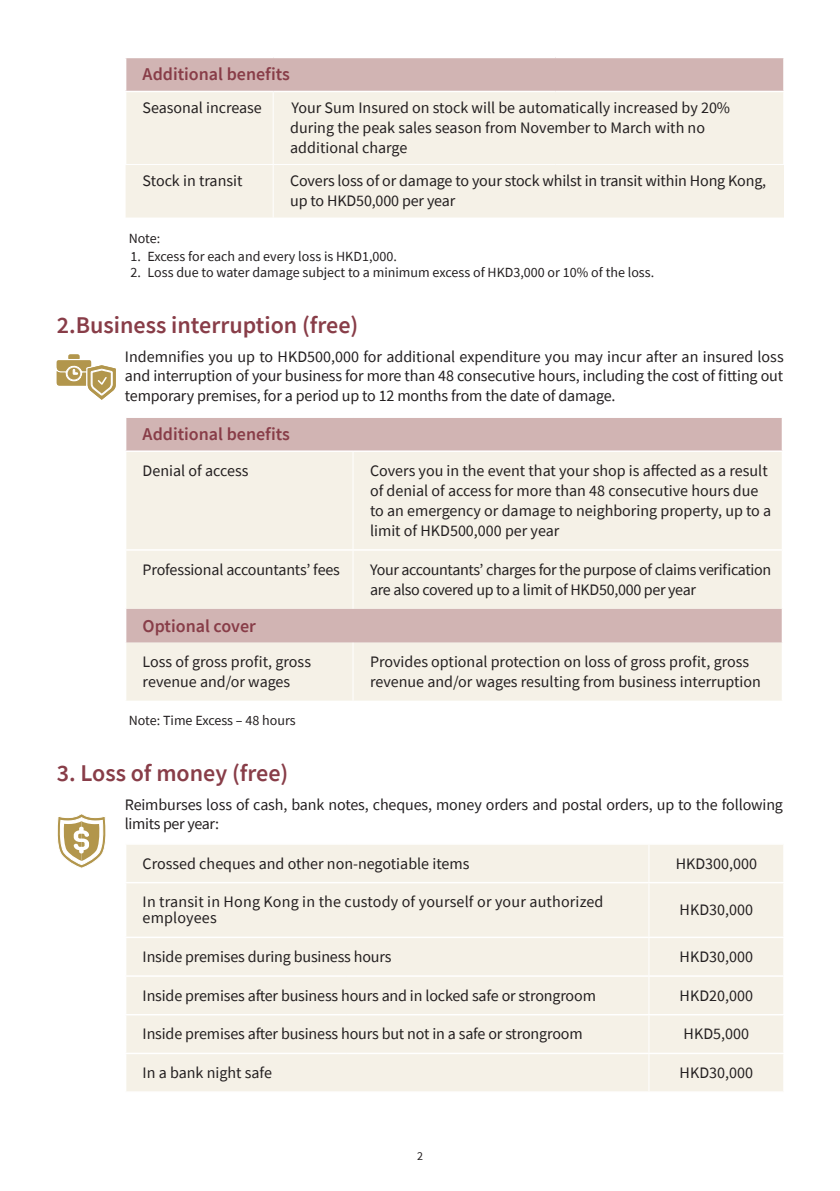
<style>
.page{position:relative;width:840px;height:1191px;background:#fff}
.page>*{position:absolute;margin:0;border:0;box-sizing:border-box;transform-origin:0 0}
.t1{font:600 24px "Source Sans Pro";color:#883d48}
.t2{font:600 18px "Source Sans Pro";color:#883d48}
.t3{font:16px/20px "Source Sans Pro";letter-spacing:-.01em;color:#231f20}
.t4{font:16px/16px "Source Sans Pro";letter-spacing:.01em;color:#231f20}
.t5{font:14px "Source Sans Pro";color:#231f20}
.t6{font:12px "Source Sans Pro";color:#231f20}
</style>
<div class="page">
<div style="left:125px;top:57px;width:658px;height:34px;background:#d1b4b3"></div>
<div style="left:126px;top:92px;width:657px;height:125px;background:#f5f1e7"></div>
<hr style="left:782px;top:92px;width:2px;height:72px;background:#fff">
<hr style="left:125px;top:57px;width:148px;height:1px;background:#fff">
<hr style="left:125px;top:58px;width:1px;height:33px;background:#fff">
<hr style="left:273px;top:57px;width:282px;height:1px;background:#fff">
<hr style="left:555px;top:57px;width:229px;height:1px;background:#fff">
<hr style="left:782px;top:58px;width:2px;height:33px;background:#fff">
<hr style="left:272px;top:92px;width:1px;height:72px;background:#fff">
<hr style="left:125px;top:164px;width:148px;height:1px;background:#fff">
<hr style="left:273px;top:164px;width:282px;height:1px;background:#fff">
<hr style="left:272px;top:165px;width:1px;height:52px;background:#fff">
<hr style="left:555px;top:164px;width:229px;height:1px;background:#fff">
<div style="left:126px;top:418px;width:655px;height:32px;background:#d1b4b3"></div>
<svg style="left:126px;top:452px;width:655px;height:248px;background:#f0e8e0"></svg>
<hr style="left:352px;top:452px;width:1px;height:97px;background:#fff">
<hr style="left:352px;top:550px;width:1px;height:58px;background:#fff">
<hr style="left:352px;top:642px;width:1px;height:58px;background:#fff">
<hr style="left:125px;top:549px;width:228px;height:1px;background:#fff">
<hr style="left:353px;top:549px;width:429px;height:1px;background:#fff">
<div style="left:126px;top:845px;width:656px;height:246px;background:#f5f1e7"></div>
<hr style="left:125px;top:882px;width:222px;height:1px;background:#fff">
<hr style="left:347px;top:882px;width:301px;height:1px;background:#fff">
<hr style="left:648px;top:882px;width:136px;height:1px;background:#fff">
<hr style="left:125px;top:936px;width:222px;height:2px;background:#fff">
<hr style="left:347px;top:936px;width:301px;height:2px;background:#fff">
<hr style="left:648px;top:936px;width:136px;height:2px;background:#fff">
<hr style="left:125px;top:975px;width:222px;height:1px;background:#fff">
<hr style="left:347px;top:975px;width:301px;height:1px;background:#fff">
<hr style="left:648px;top:975px;width:136px;height:1px;background:#fff">
<hr style="left:125px;top:1014px;width:222px;height:1px;background:#fff">
<hr style="left:347px;top:1014px;width:301px;height:1px;background:#fff">
<hr style="left:648px;top:1014px;width:136px;height:1px;background:#fff">
<hr style="left:125px;top:1052px;width:222px;height:2px;background:#fff">
<hr style="left:347px;top:1052px;width:301px;height:2px;background:#fff">
<hr style="left:648px;top:1052px;width:136px;height:2px;background:#fff">
<hr style="left:648px;top:844px;width:1px;height:38px;background:#fff">
<hr style="left:648px;top:883px;width:1px;height:53px;background:#fff">
<hr style="left:648px;top:938px;width:1px;height:37px;background:#fff">
<hr style="left:648px;top:976px;width:1px;height:38px;background:#fff">
<hr style="left:648px;top:1015px;width:1px;height:37px;background:#fff">
<hr style="left:648px;top:1054px;width:1px;height:37px;background:#fff">
<svg style="left:57px;top:354px;width:59px;height:46px"></svg>
<svg style="left:57px;top:814px;width:49px;height:54px"></svg>
<p class="t2" style="left:142px;top:63px;width:149px">Additional benefits</p>
<p class="t3" style="left:142px;top:98px;width:121px">Seasonal increase</p>
<p class="t3" style="left:290px;top:98px;width:441px">Your Sum Insured on stock will be automatically increased by 20% during the peak sales season from November to March with no additional charge</p>
<p class="t3" style="left:142px;top:171px;width:101px">Stock in transit</p>
<p class="t3" style="left:290px;top:171px;width:477px">Covers loss of or damage to your stock whilst in transit within Hong Kong, up to HKD50,000 per year</p>
<p class="t5" style="left:129px;top:229px;width:33px">Note:</p>
<p class="t5" style="left:130px;top:247px;width:268px">1. Excess for each and every loss is HKD1,000.</p>
<p class="t5" style="left:130px;top:264px;width:525px">2. Loss due to water damage subject to a minimum excess of HKD3,000 or 10% of the loss.</p>
<p class="t1" style="left:57px;top:309px;width:303px">2.Business interruption (free)</p>
<p class="t3" style="left:125px;top:347px;width:660px;text-align:justify">Indemnifies you up to HKD500,000 for additional expenditure you may incur after an insured loss and interruption of your business for more than 48 consecutive hours, including the cost of fitting out temporary premises, for a period up to 12 months from the date of damage.</p>
<p class="t2" style="left:142px;top:422px;width:149px">Additional benefits</p>
<p class="t3" style="left:142px;top:460px;width:107px">Denial of access</p>
<p class="t3" style="left:370px;top:460px;width:402px">Covers you in the event that your shop is affected as a result of denial of access for more than 48 consecutive hours due to an emergency or damage to neighboring property, up to a limit of HKD500,000 per year</p>
<p class="t3" style="left:142px;top:559px;width:199px">Professional accountants’ fees</p>
<p class="t3" style="left:370px;top:559px;width:402px">Your accountants’ charges for the purpose of claims verification are also covered up to a limit of HKD50,000 per year</p>
<p class="t2" style="left:142px;top:614px;width:115px">Optional cover</p>
<p class="t3" style="left:142px;top:652px;width:170px">Loss of gross profit, gross revenue and/or wages</p>
<p class="t3" style="left:370px;top:652px;width:392px">Provides optional protection on loss of gross profit, gross revenue and/or wages resulting from business interruption</p>
<p class="t5" style="left:129px;top:711px;width:168px">Note: Time Excess – 48 hours</p>
<p class="t1" style="left:57px;top:757px;width:233px">3. Loss of money (free)</p>
<p class="t3" style="left:125px;top:795px;width:659px;line-height:19px">Reimburses loss of cash, bank notes, cheques, money orders and postal orders, up to the following limits per year:</p>
<p class="t3" style="left:142px;top:853px;width:328px">Crossed cheques and other non-negotiable items</p>
<p class="t3" style="left:675px;top:853px;width:83px">HKD300,000</p>
<p class="t4" style="left:142px;top:894px;width:462px">In transit in Hong Kong in the custody of yourself or your authorized employees</p>
<p class="t3" style="left:679px;top:900px;width:75px">HKD30,000</p>
<p class="t3" style="left:142px;top:946px;width:250px">Inside premises during business hours</p>
<p class="t3" style="left:679px;top:946px;width:75px">HKD30,000</p>
<p class="t3" style="left:142px;top:985px;width:454px">Inside premises after business hours and in locked safe or strongroom</p>
<p class="t3" style="left:679px;top:985px;width:75px">HKD20,000</p>
<p class="t3" style="left:142px;top:1024px;width:441px">Inside premises after business hours but not in a safe or strongroom</p>
<p class="t3" style="left:683px;top:1024px;width:67px">HKD5,000</p>
<p class="t3" style="left:142px;top:1062px;width:131px">In a bank night safe</p>
<p class="t3" style="left:679px;top:1062px;width:75px">HKD30,000</p>
<p class="t6" style="left:417px;top:1148px;width:7px">2</p>
</div>
